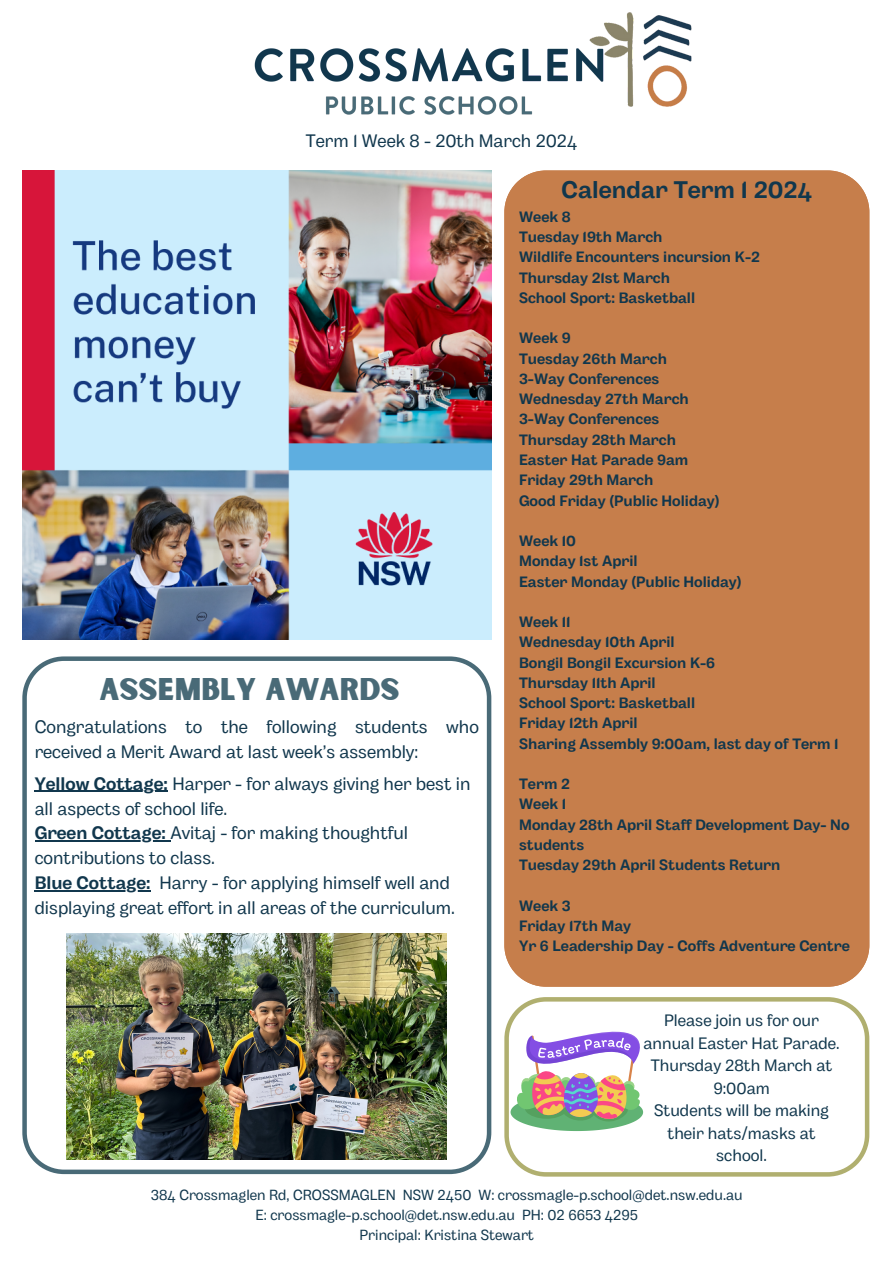
<style>
.page{position:relative;width:894px;height:1264px;background:#fff}
.page>*{position:absolute;margin:0;border:0;box-sizing:border-box;transform-origin:0 0}
.t1{font:30px "Sunborn Sans One";color:#496a77}
.t2{font:700 24px "Body Grotesque";color:#11374d}
.t3{font:18px/24.8px "Body Grotesque";color:#11374d}
.t4{font:16.5px/22.5px "Body Grotesque";color:#11374d;text-align:center}
.t5{font:700 15px/20.2px "Body Grotesque";color:#11374d}
.t6{font:14.7px "Body Grotesque";color:#11374d}
.s1{font-weight:700}
</style>
<div class="page">
<div style="left:504px;top:170px;width:364px;height:816px;background:#c67e4b"></div>
<img style="left:254px;top:48px;width:332px;height:67px">
<img style="left:586px;top:12px;width:106px;height:95px">
<svg style="left:22px;top:656px;width:469px;height:518px"></svg>
<img style="left:66px;top:933px;width:381px;height:226px">
<img style="left:22px;top:170px;width:469px;height:469px">
<svg style="left:504px;top:997px;width:364px;height:179px"></svg>
<svg style="left:510px;top:1025px;width:134px;height:105px"></svg>
<hr style="left:35px;top:791px;width:133px;height:1px;background:#11374d">
<hr style="left:35px;top:840px;width:135px;height:1px;background:#11374d">
<hr style="left:35px;top:890px;width:116px;height:1px;background:#11374d">
<h3 class="t3" style="left:306px;top:130px;width:272px">Term 1 Week 8 - 20th March 2024</h3>
<h3 class="t1" style="left:99px;top:670px;width:302px">ASSEMBLY AWARDS</h3>
<p class="t3" style="left:35px;top:716px;width:445px">Congratulations to the following students who received a Merit Award at last week’s assembly:</p>
<h2 class="t3" style="left:35px;top:772px;width:437px"><span class="s1">Yellow Cottage:</span> Harper - for always giving her best in all aspects of school life.</h2>
<p class="t3" style="left:35px;top:822px;width:375px"><span class="s1">Green Cottage:</span> Avitaj - for making thoughtful contributions to class.</p>
<p class="t3" style="left:35px;top:871px;width:421px"><span class="s1">Blue Cottage:</span> Harry - for applying himself well and displaying great effort in all areas of the curriculum.</p>
<h1 class="t2" style="left:561px;top:176px;width:252px">Calendar Term 1 2024</h1>
<h1 class="t5" style="left:519px;top:208px;width:242px">Week 8<br>Tuesday 19th March<br>Wildlife Encounters incursion K-2<br>Thursday 21st March<br>School Sport: Basketball</h1>
<h2 class="t5" style="left:519px;top:329px;width:171px">Week 9<br>Tuesday 26th March<br>3-Way Conferences<br>Wednesday 27th March<br>3-Way Conferences<br>Thursday 28th March<br>Easter Hat Parade 9am<br>Friday 29th March</h2>
<h2 class="t5" style="left:519px;top:491px;width:202px">Good Friday (Public Holiday)</h2>
<h2 class="t5" style="left:519px;top:532px;width:224px">Week 10<br>Monday 1st April<br>Easter Monday (Public Holiday)</h2>
<h2 class="t5" style="left:519px;top:613px;width:197px">Week 11<br>Wednesday 10th April<br>Bongil Bongil Excursion K-6<br>Thursday 11th April<br>School Sport: Basketball<br>Friday 12th April</h2>
<p class="t5" style="left:519px;top:734px;width:321px">Sharing Assembly 9:00am, last day of Term 1</p>
<p class="t5" style="left:519px;top:775px;width:332px">Term 2<br>Week 1<br>Monday 28th April Staff Development Day- No students<br>Tuesday 29th April Students Return</p>
<h3 class="t5" style="left:519px;top:896px;width:332px">Week 3<br>Friday 17th May<br>Yr 6 Leadership Day - Coffs Adventure Centre</h3>
<p class="t4" style="left:643px;top:1010px;width:197px">Please join us for our annual Easter Hat Parade.<br>Thursday 28th March at<br>9:00am<br>Students will be making their hats/masks at school.</p>
<h3 class="t6" style="left:151px;top:1186px;width:593px">384 Crossmaglen Rd, CROSSMAGLEN NSW 2450 W: crossmagle-p.school@det.nsw.edu.au</h3>
<h3 class="t6" style="left:255px;top:1206px;width:384px">E: crossmagle-p.school@det.nsw.edu.au PH: 02 6653 4295</h3>
<h3 class="t6" style="left:359px;top:1226px;width:176px">Principal: Kristina Stewart</h3>
</div>
